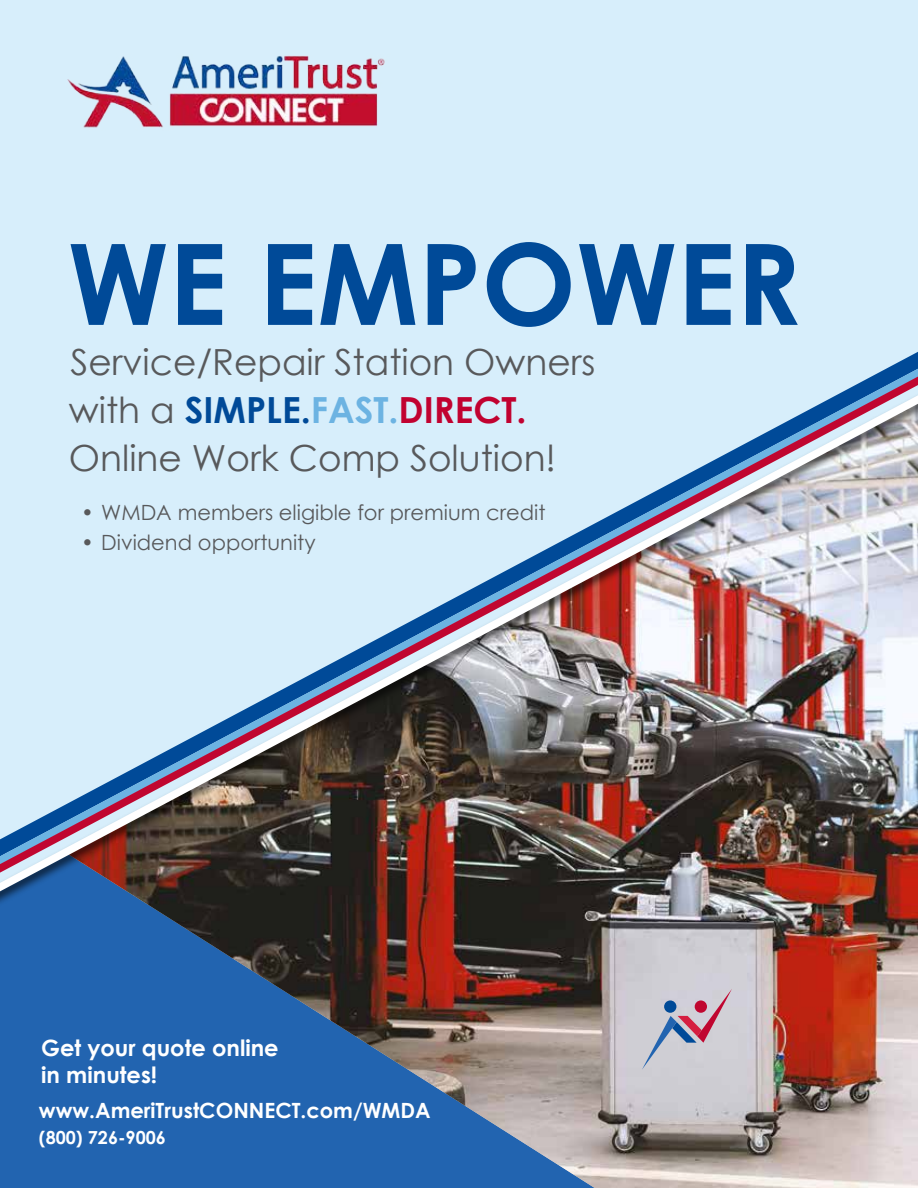
<style>
.page{position:relative;width:918px;height:1188px;background:#fff}
.page>*{position:absolute;margin:0;border:0;box-sizing:border-box;transform-origin:0 0}
.t1{font:700 112.5px "Century Gothic";color:#004a98}
.t2{font:36px/48.3px "Century Gothic";color:#58595b}
.t3{font:700 22.5px/27px "Century Gothic";color:#fff}
.t4{font:21px "Century Gothic";color:#58595b}
.t5{font:700 21px "Century Gothic";color:#fff}
.t6{font:700 18px "Century Gothic";color:#fff}
.s1{font-weight:700;color:#004a98}
.s2{font-weight:700;color:#6cb3e2}
.s3{font-weight:700;color:#c10230}
</style>
<div class="page">
<div style="left:0;top:0;width:918px;height:318px;background:#d7eefb"></div>
<div style="left:0;top:921px;width:68px;height:267px;background:#2264b0"></div>
<img style="left:68px;top:921px;width:850px;height:267px">
<div style="left:0;top:318px;width:918px;height:17px;background:#d7eefb"></div>
<div style="left:0;top:335px;width:918px;height:35px;background:#d7eefb"></div>
<img style="left:0;top:370px;width:918px;height:547px">
<svg style="left:642px;top:989px;width:90px;height:81px;background:#c0b6c5"></svg>
<img style="left:64px;top:54px;width:327px;height:77px">
<h1 class="t1" style="left:67px;top:199px;width:735px">WE EMPOWER</h1>
<p class="t2" style="left:69px;top:337px;width:528px">Service/Repair Station Owners with a <span class="s1">SIMPLE.</span><span class="s2">FAST.</span><span class="s3">DIRECT.<br></span>Online Work Comp Solution!</p>
<p class="t4" style="left:81px;top:498px;width:466px">• WMDA members eligible for premium credit</p>
<p class="t4" style="left:81px;top:528px;width:236px">• Dividend opportunity</p>
<p class="t3" style="left:41px;top:1033px;width:239px">Get your quote online in minutes!</p>
<p class="t5" style="left:39px;top:1095px;width:393px">www.AmeriTrustCONNECT.com/WMDA</p>
<p class="t6" style="left:39px;top:1124px;width:129px">(800) 726-9006</p>
</div>
